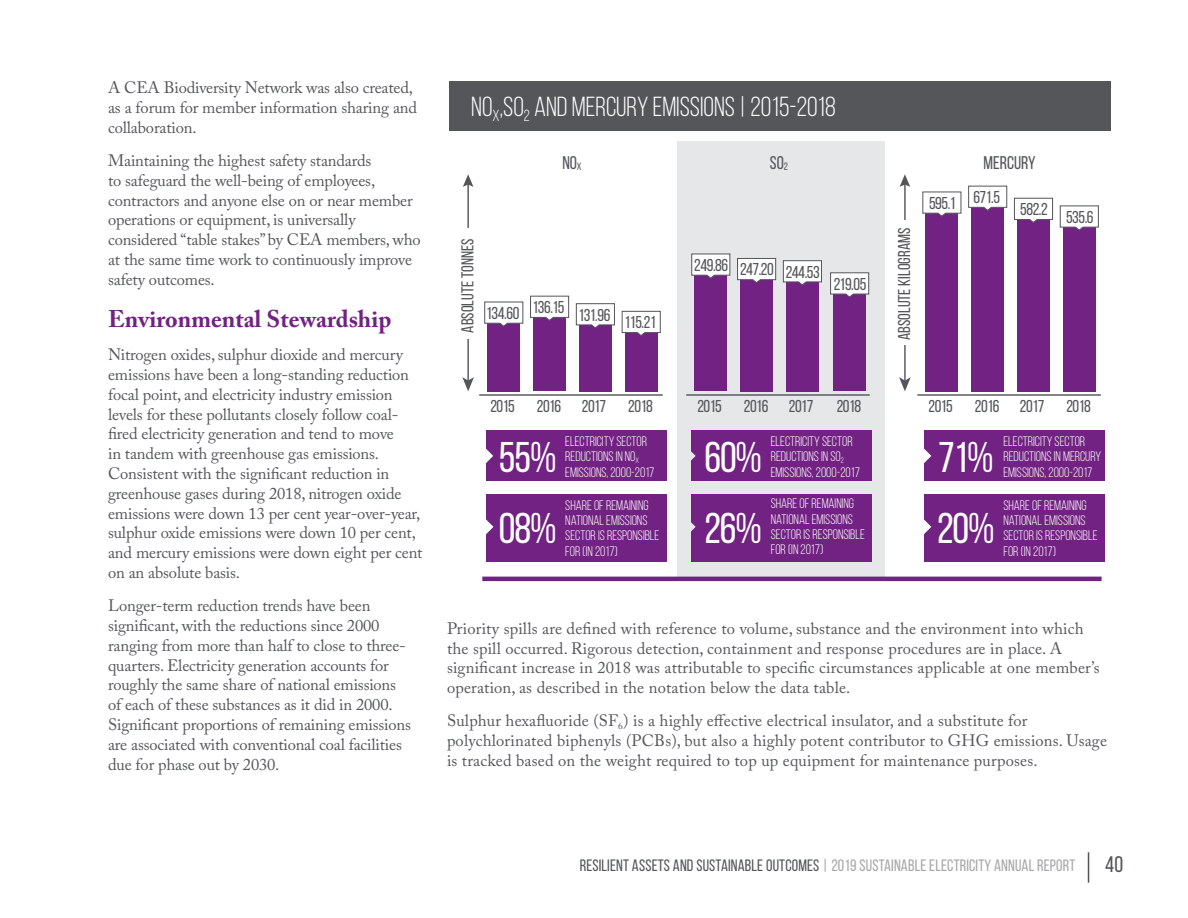
<style>
.page{position:relative;width:1188px;height:918px;background:#fff}
.page>*{position:absolute;margin:0;border:0;box-sizing:border-box;transform-origin:0 0}
.t1{font:42.9px "Bebas Neue";letter-spacing:-.025em;color:#fff}
.t2{font:27.6px "Bebas Neue";color:#fff}
.t3{font:700 24px "Adobe Caslon Pro";color:#722282}
.t4{font:22.5px "Bebas Neue";color:#54565a}
.t5{font:18.3px "Bebas Neue";color:#54565a}
.t6{font:17.1px "Bebas Neue";letter-spacing:-.025em;color:#54565a}
.t7{font:17.1px "Bebas Neue";color:#54565a}
.t8{font:16.5px/19.8px "Adobe Caslon Pro";letter-spacing:-.01em;color:#54565a}
.t9{font:16.5px/19.8px "Adobe Caslon Pro";letter-spacing:.01em;color:#54565a}
.t10{font:16.5px "Bebas Neue";letter-spacing:.01em;color:#a7a8a9}
.t11{font:13.8px/15.3px "Bebas Neue";color:#fff}
.s1{color:#54565a}
</style>
<div class="page">
<hr style="left:1088px;top:852px;width:1px;height:31px;background:#54565a">
<div style="left:677px;top:141px;width:208px;height:436px;background:#e6e7e8"></div>
<div style="left:486px;top:431px;width:181px;height:50px;background:#722282"></div>
<hr style="left:467px;top:183px;width:2px;height:198px;background:#54565a">
<svg style="left:463px;top:174px;width:10px;height:13px"></svg>
<svg style="left:462px;top:377px;width:12px;height:14px"></svg>
<div style="left:457px;top:228px;width:20px;height:111px;background:#fff"></div>
<div style="left:449px;top:81px;width:661px;height:49px;background:#54565a"></div>
<div style="left:488px;top:322px;width:32px;height:69px;background:#722282"></div>
<svg style="left:484px;top:301px;width:40px;height:27px"></svg>
<div style="left:533px;top:311px;width:33px;height:80px;background:#722282"></div>
<div style="left:579px;top:317px;width:33px;height:74px;background:#722282"></div>
<svg style="left:530px;top:295px;width:85px;height:34px"></svg>
<div style="left:625px;top:329px;width:32px;height:62px;background:#722282"></div>
<svg style="left:621px;top:310px;width:40px;height:27px"></svg>
<hr style="left:479px;top:394px;width:184px;height:2px;background:#54565a">
<div style="left:695px;top:271px;width:32px;height:120px;background:#722282"></div>
<svg style="left:691px;top:253px;width:40px;height:26px"></svg>
<div style="left:740px;top:267px;width:33px;height:124px;background:#722282"></div>
<div style="left:786px;top:267px;width:33px;height:124px;background:#722282"></div>
<svg style="left:737px;top:258px;width:85px;height:28px"></svg>
<div style="left:833px;top:276px;width:33px;height:115px;background:#722282"></div>
<svg style="left:830px;top:272px;width:40px;height:26px"></svg>
<hr style="left:686px;top:394px;width:184px;height:2px;background:#54565a">
<svg style="left:486px;top:448px;width:7px;height:15px"></svg>
<div style="left:486px;top:494px;width:181px;height:67px;background:#722282"></div>
<svg style="left:486px;top:519px;width:7px;height:15px"></svg>
<div style="left:924px;top:431px;width:181px;height:50px;background:#722282"></div>
<hr style="left:904px;top:183px;width:2px;height:198px;background:#54565a">
<svg style="left:900px;top:174px;width:10px;height:13px"></svg>
<svg style="left:899px;top:377px;width:12px;height:14px"></svg>
<div style="left:894px;top:220px;width:20px;height:125px;background:#fff"></div>
<div style="left:926px;top:206px;width:32px;height:185px;background:#722282"></div>
<svg style="left:922px;top:191px;width:40px;height:26px"></svg>
<div style="left:971px;top:204px;width:33px;height:187px;background:#722282"></div>
<div style="left:1017px;top:208px;width:33px;height:183px;background:#722282"></div>
<div style="left:1063px;top:214px;width:33px;height:177px;background:#722282"></div>
<svg style="left:968px;top:185px;width:131px;height:46px"></svg>
<hr style="left:917px;top:394px;width:184px;height:2px;background:#54565a">
<svg style="left:924px;top:448px;width:7px;height:15px"></svg>
<div style="left:924px;top:494px;width:181px;height:67px;background:#722282"></div>
<svg style="left:924px;top:519px;width:7px;height:15px"></svg>
<div style="left:691px;top:431px;width:181px;height:50px;background:#722282"></div>
<svg style="left:691px;top:451px;width:5px;height:10px"></svg>
<div style="left:691px;top:494px;width:181px;height:67px;background:#722282"></div>
<svg style="left:691px;top:522px;width:5px;height:10px"></svg>
<hr style="left:482px;top:577px;width:620px;height:4px;background:#722282">
<p class="t8" style="left:108px;top:78px;width:311px">A CEA Biodiversity Network was also created, as a forum for member information sharing and collaboration.</p>
<p class="t8" style="left:108px;top:150px;width:314px">Maintaining the highest safety standards<br>to safeguard the well-being of employees, contractors and anyone else on or near member operations or equipment, is universally considered “table stakes” by CEA members, who at the same time work to continuously improve safety outcomes.</p>
<h3 class="t3" style="left:108px;top:305px;width:285px">Environmental Stewardship</h3>
<p class="t8" style="left:108px;top:345px;width:316px">Nitrogen oxides, sulphur dioxide and mercury emissions have been a long-standing reduction focal point, and electricity industry emission levels for these pollutants closely follow coal&shy;fired electricity generation and tend to move<br>in tandem with greenhouse gas emissions.<br>Consistent with the significant reduction in greenhouse gases during 2018, nitrogen oxide emissions were down 13 per cent year-over-year, sulphur oxide emissions were down 10 per cent, and mercury emissions were down eight per cent on an absolute basis.</p>
<p class="t8" style="left:108px;top:596px;width:304px">Longer-term reduction trends have been significant, with the reductions since 2000 ranging from more than half to close to three&shy;quarters. Electricity generation accounts for roughly the same share of national emissions of each of these substances as it did in 2000.<br>Significant proportions of remaining emissions are associated with conventional coal facilities due for phase out by 2030.</p>
<h2 class="t2" style="left:471px;top:92px;width:366px">NO<sub>X</sub>,SO<sub>2</sub> AND MERCURY EMISSIONS | 2015-2018</h2>
<p class="t5" style="left:562px;top:152px;width:21px">NO<sub>X</sub></p>
<p class="t5" style="left:770px;top:152px;width:20px">SO<sub>2</sub></p>
<p class="t7" style="left:458px;top:333px;width:95px;rotate:-90deg">ABSOLUTE TONNES</p>
<p class="t6" style="left:486px;top:305px;width:171px">134.60 136.15 131.96 115.21</p>
<p class="t6" style="left:490px;top:397px;width:26px">2015</p>
<p class="t6" style="left:537px;top:397px;width:26px">2016</p>
<p class="t6" style="left:582px;top:397px;width:26px">2017</p>
<p class="t6" style="left:628px;top:397px;width:26px">2018</p>
<h1 class="t1" style="left:499px;top:434px;width:59px">55%</h1>
<p class="t11" style="left:565px;top:434px;width:91px">ELECTRICITY SECTOR<br>REDUCTIONS IN NO<sub>X<br></sub>EMISSIONS, 2000-2017</p>
<h1 class="t1" style="left:499px;top:505px;width:59px">08%</h1>
<p class="t11" style="left:565px;top:497px;width:96px">SHARE OF REMAINING<br>NATIONAL EMISSIONS<br>SECTOR IS RESPONSIBLE<br>FOR (IN 2017)</p>
<p class="t6" style="left:694px;top:260px;width:127px">249.86 247.20 244.53</p>
<p class="t6" style="left:834px;top:275px;width:34px">219.05</p>
<p class="t6" style="left:697px;top:397px;width:26px">2015</p>
<p class="t6" style="left:744px;top:397px;width:71px">2016 2017</p>
<p class="t6" style="left:837px;top:397px;width:26px">2018</p>
<h1 class="t1" style="left:704px;top:434px;width:59px">60%</h1>
<p class="t11" style="left:771px;top:434px;width:91px">ELECTRICITY SECTOR<br>REDUCTIONS IN S0<sub>2<br></sub>EMISSIONS, 2000-2017</p>
<h1 class="t1" style="left:704px;top:505px;width:59px">26%</h1>
<p class="t11" style="left:771px;top:496px;width:96px">SHARE OF REMAINING<br>NATIONAL EMISSIONS<br>SECTOR IS RESPONSIBLE<br>FOR (IN 2017)</p>
<p class="t7" style="left:895px;top:340px;width:114px;rotate:-90deg">ABSOLUTE KILOGRAMS</p>
<p class="t5" style="left:984px;top:152px;width:54px">MERCURY</p>
<p class="t6" style="left:929px;top:191px;width:72px">595.1 671.5</p>
<p class="t6" style="left:1020px;top:204px;width:75px">582.2 535.6</p>
<p class="t6" style="left:928px;top:397px;width:26px">2015</p>
<p class="t6" style="left:975px;top:397px;width:26px">2016</p>
<p class="t6" style="left:1020px;top:397px;width:26px">2017</p>
<p class="t6" style="left:1066px;top:397px;width:26px">2018</p>
<h1 class="t1" style="left:938px;top:434px;width:57px">71%</h1>
<p class="t11" style="left:1003px;top:434px;width:99px">ELECTRICITY SECTOR<br>REDUCTIONS IN MERCURY<br>EMISSIONS, 2000-2017</p>
<h1 class="t1" style="left:937px;top:505px;width:59px">20%</h1>
<p class="t11" style="left:1003px;top:497px;width:96px">SHARE OF REMAINING<br>NATIONAL EMISSIONS<br>SECTOR IS RESPONSIBLE<br>FOR (IN 2017)</p>
<p class="t9" style="left:447px;top:618px;width:654px">Priority spills are defined with reference to volume, substance and the environment into which the spill occurred. Rigorous detection, containment and response procedures are in place. A significant increase in 2018 was attributable to specific circumstances applicable at one member’s operation, as described in the notation below the data table.</p>
<p class="t9" style="left:447px;top:711px;width:662px">Sulphur hexafluoride (SF<sub>6</sub>) is a highly effective electrical insulator, and a substitute for polychlorinated biphenyls (PCBs), but also a highly potent contributor to GHG emissions. Usage is tracked based on the weight required to top up equipment for maintenance purposes.</p>
<p class="t10" style="left:580px;top:856px;width:497px"><span class="s1">RESILIENT ASSETS AND SUSTAINABLE OUTCOMES</span> | 2019 SUSTAINABLE ELECTRICITY ANNUAL REPORT</p>
<h3 class="t4" style="left:1105px;top:852px;width:19px">40</h3>
</div>
